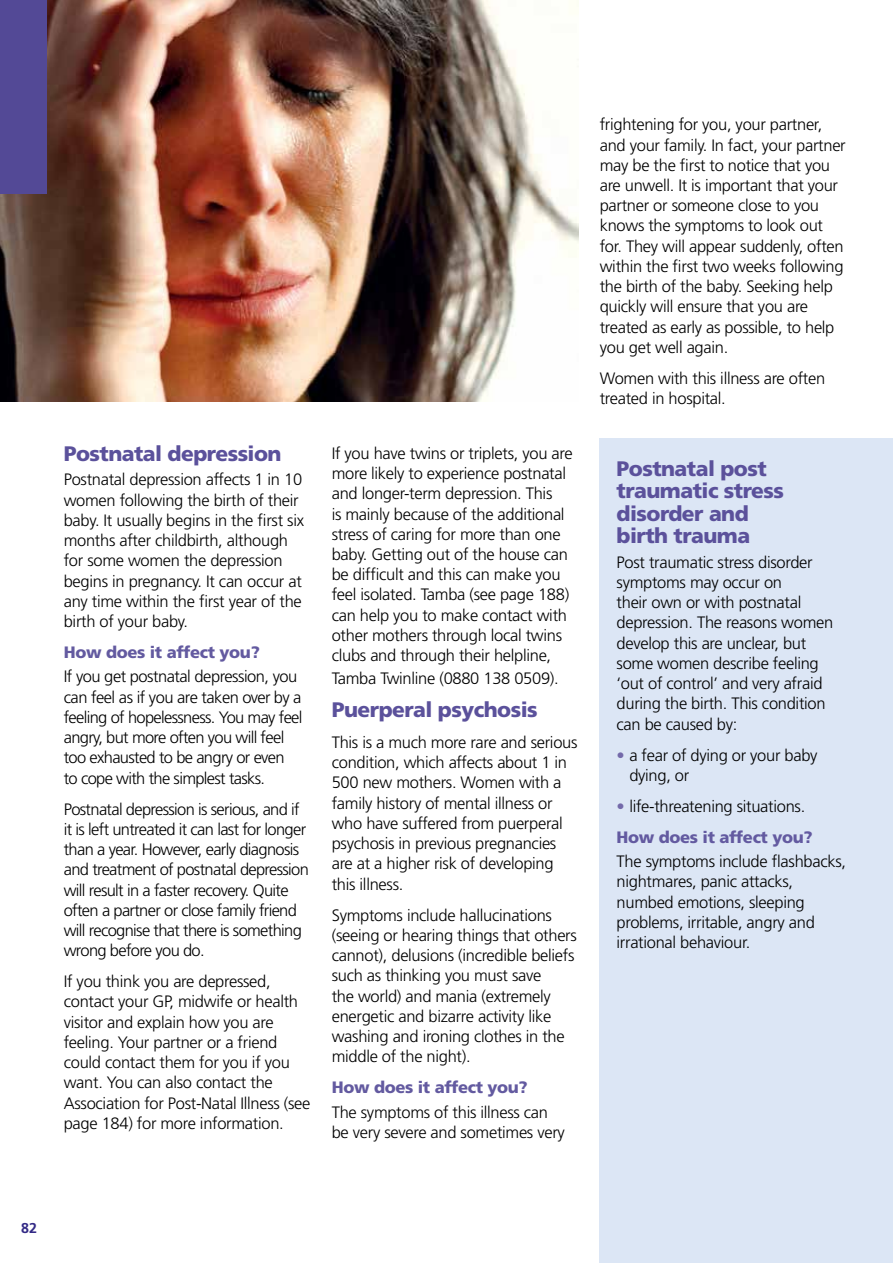
<style>
.page{position:relative;width:893px;height:1263px;background:#fff}
.page>*{position:absolute;margin:0;border:0;box-sizing:border-box;transform-origin:0 0}
.t1{font:900 21px/22.5px "Frutiger";letter-spacing:-.025em;color:#5b519b}
.t2{font:300 16.5px/20.2px "Frutiger";letter-spacing:-.02em;color:#000}
.t3{font:300 16.5px/20.2px "Frutiger";letter-spacing:-.04em;color:#000}
.t4{font:900 16.5px "Frutiger";letter-spacing:-.02em;color:#635aa0}
.t5{font:700 14.25px "Frutiger";color:#332a86}
.s1{color:#746aaa}
.s2{font-weight:900;color:#635aa0}
</style>
<div class="page">
<div style="left:600px;top:438px;width:293px;height:825px;background:#dce6f5"></div>
<img style="left:0;top:0;width:578px;height:402px">
<div style="left:0;top:0;width:47px;height:193px;background:#534996"></div>
<p class="t1" style="left:64px;top:442px;width:219px">Postnatal depression</p>
<p class="t2" style="left:64px;top:469px;width:242px">Postnatal depression affects 1 in 10 women following the birth of their baby. It usually begins in the first six months after childbirth, although for some women the depression begins in pregnancy. It can occur at any time within the first year of the birth of your baby.</p>
<p class="t4" style="left:64px;top:642px;width:198px">How does it affect you?</p>
<p class="t3" style="left:64px;top:667px;width:240px">If you get postnatal depression, you can feel as if you are taken over by a feeling of hopelessness. You may feel angry, but more often you will feel too exhausted to be angry or even to cope with the simplest tasks.</p>
<p class="t3" style="left:64px;top:799px;width:247px">Postnatal depression is serious, and if it is left untreated it can last for longer than a year. However, early diagnosis and treatment of postnatal depression will result in a faster recovery. Quite often a partner or close family friend will recognise that there is something wrong before you do.</p>
<p class="t2" style="left:64px;top:971px;width:248px">If you think you are depressed, contact your GP, midwife or health visitor and explain how you are feeling. Your partner or a friend could contact them for you if you want. You can also contact the<br>Association for Post-Natal Illness (see page 184) for more information.</p>
<p class="t2" style="left:332px;top:443px;width:242px">If you have twins or triplets, you are more likely to experience postnatal and longer-term depression. This<br>is mainly because of the additional stress of caring for more than one baby. Getting out of the house can be difficult and this can make you feel isolated. Tamba (see page 188) can help you to make contact with other mothers through local twins clubs and through their helpline,</p>
<p class="t2" style="left:332px;top:668px;width:228px">Tamba Twinline (0880 138 0509).</p>
<p class="t1" style="left:332px;top:698px;width:207px">Puerperal psychosis</p>
<p class="t2" style="left:332px;top:732px;width:247px">This is a much more rare and serious condition, which affects about 1 in<br>500 new mothers. Women with a family history of mental illness or who have suffered from puerperal psychosis in previous pregnancies are at a higher risk of developing this illness.</p>
<p class="t2" style="left:332px;top:905px;width:247px">Symptoms include hallucinations (seeing or hearing things that others cannot), delusions (incredible beliefs such as thinking you must save<br>the world) and mania (extremely energetic and bizarre activity like washing and ironing clothes in the middle of the night).</p>
<p class="t4" style="left:332px;top:1077px;width:198px">How does it affect you?</p>
<p class="t2" style="left:332px;top:1102px;width:235px">The symptoms of this illness can be very severe and sometimes very</p>
<p class="t2" style="left:600px;top:114px;width:248px">frightening for you, your partner, and your family. In fact, your partner may be the first to notice that you are unwell. It is important that your partner or someone close to you knows the symptoms to look out for. They will appear suddenly, often within the first two weeks following the birth of the baby. Seeking help quickly will ensure that you are treated as early as possible, to help you get well again.</p>
<p class="t2" style="left:600px;top:368px;width:227px">Women with this illness are often treated in hospital.</p>
<p class="t1" style="left:617px;top:457px;width:169px">Postnatal post traumatic stress disorder and birth trauma</p>
<p class="t2" style="left:617px;top:552px;width:218px">Post traumatic stress disorder symptoms may occur on<br>their own or with postnatal depression. The reasons women develop this are unclear, but some women describe feeling ‘out of control’ and very afraid during the birth. This condition can be caused by:</p>
<p class="t2" style="left:629px;top:745px;width:190px;text-indent:-13px"><span class="s1">•</span> a fear of dying or your baby dying, or</p>
<p class="t2" style="left:617px;top:790px;width:198px;line-height:30.9px"><span class="s1">•</span> life-threatening situations.<br><span class="s2">How does it affect you?</span></p>
<p class="t2" style="left:617px;top:851px;width:231px">The symptoms include flashbacks, nightmares, panic attacks, numbed emotions, sleeping problems, irritable, angry and irrational behaviour.</p>
<p class="t5" style="left:21px;top:1220px;width:17px">82</p>
</div>
